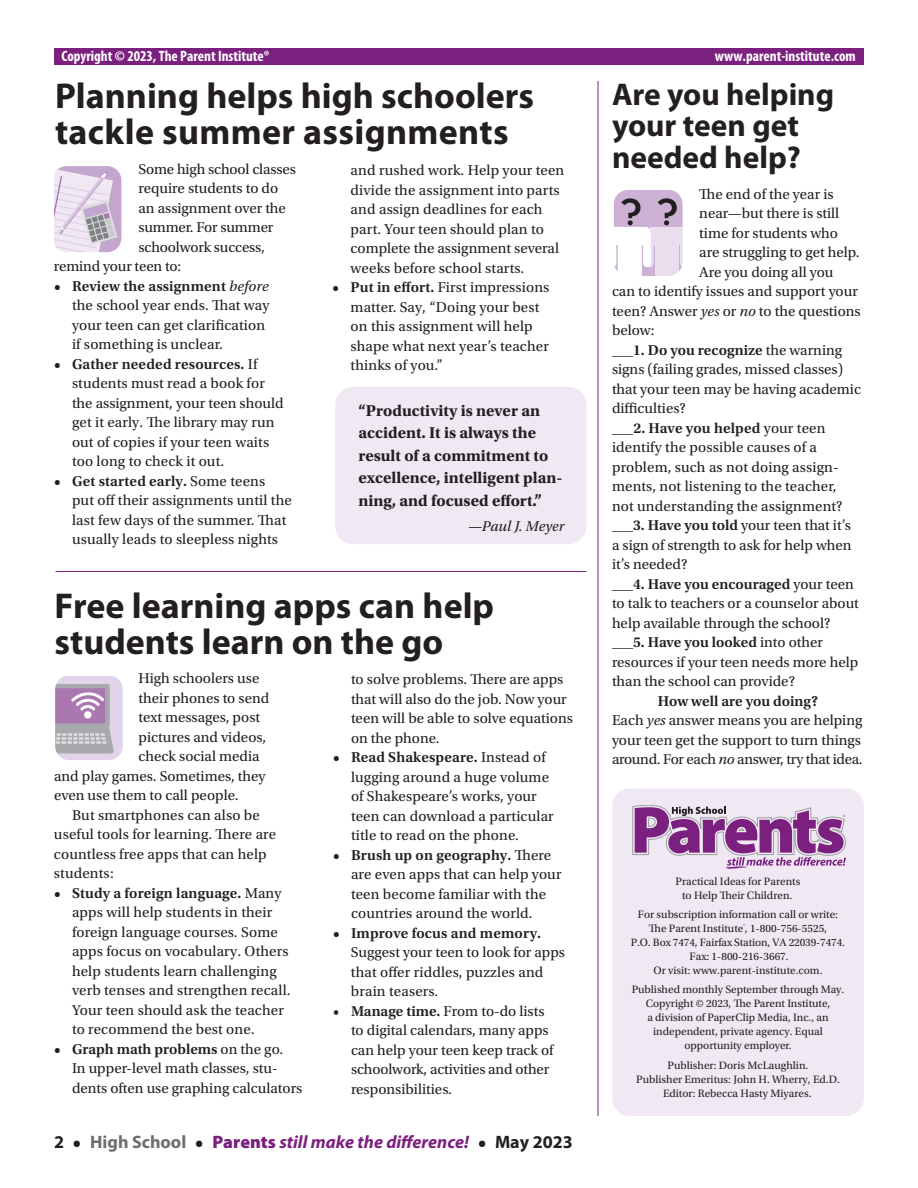
<style>
.page{position:relative;width:918px;height:1188px;background:#fff}
.page>*{position:absolute;margin:0;border:0;box-sizing:border-box;transform-origin:0 0}
.t1{font:700 36px/36px "Myriad Pro";color:#231f20}
.t2{font:700 31.5px/31.5px "Myriad Pro";color:#231f20}
.t3{font:italic 700 18px "Myriad Pro";color:#7c2080}
.t4{font:700 18px "Myriad Pro";color:#231f20}
.t5{font:700 16.5px/22.5px "Utopia Std";color:#231f20}
.t6{font:15px/19.5px "Utopia Std";letter-spacing:.005em;color:#231f20}
.t7{font:600 15px "Utopia Std";letter-spacing:.005em;color:#231f20}
.t8{font:700 condensed 15px "Myriad Pro";color:#fff}
.t9{font:italic 15px "Utopia Std";color:#231f20}
.t10{font:11.25px/14.1px "Utopia Std";color:#231f20;text-align:center}
.s1{font-weight:600}
.s2{font-style:italic}
.s3{font-style:normal;color:#231f20}
.s4{font-family:"Utopia Std";font-style:normal;color:#231f20}
.s5{font-style:normal;color:#6c6d70}
.s6{font-weight:900;font-style:normal}
.s7{font-weight:400}
</style>
<div class="page">
<div style="left:612px;top:788px;width:252px;height:328px;background:#f0e9f4;border-radius:18px"></div>
<div style="left:54px;top:49px;width:810px;height:16px;background:#7c2080"></div>
<hr style="left:56px;top:571px;width:530px;height:1px;background:#7c2080">
<hr style="left:598px;top:81px;width:1px;height:1035px;background:#7c2080">
<div style="left:335px;top:387px;width:252px;height:157px;background:#f0e9f4;border-radius:18px"></div>
<svg style="left:613px;top:190px;width:70px;height:86px"></svg>
<svg style="left:633px;top:805px;width:213px;height:64px"></svg>
<svg style="left:55px;top:676px;width:68px;height:84px;background:#c2b1c8"></svg>
<svg style="left:54px;top:166px;width:68px;height:87px;background:#d9cbdf"></svg>
<p class="t8" style="left:62px;top:46px;width:210px">Copyright © 2023, The Parent Institute®</p>
<p class="t8" style="left:715px;top:46px;width:142px">www.parent-institute.com</p>
<h1 class="t1" style="left:55px;top:77px;width:480px">Planning helps high schoolers tackle summer assignments</h1>
<p class="t6" style="left:138px;top:160px;width:159px">Some high school classes</p>
<p class="t6" style="left:138px;top:179px;width:141px">require students to do</p>
<p class="t6" style="left:138px;top:199px;width:149px">an assignment over the</p>
<p class="t6" style="left:138px;top:218px;width:137px">summer. For summer</p>
<p class="t6" style="left:138px;top:238px;width:128px">schoolwork success,</p>
<p class="t6" style="left:54px;top:257px;width:129px">remind your teen to:</p>
<p class="t6" style="left:72px;top:277px;width:199px;text-indent:-18px"><span class="s1">• Review the assignment</span> <span class="s2">before </span>the school year ends. That way your teen can get clarification if something is unclear.</p>
<p class="t6" style="left:72px;top:355px;width:213px;text-indent:-18px"><span class="s1">• Gather needed resources.</span> If students must read a book for the assignment, your teen should get it early. The library may run out of copies if your teen waits too long to check it out.</p>
<p class="t6" style="left:72px;top:472px;width:221px;text-indent:-18px"><span class="s1">• Get started early.</span> Some teens<br>put off their assignments until the last few days of the summer. That usually leads to sleepless nights</p>
<p class="t6" style="left:351px;top:161px;width:215px">and rushed work. Help your teen divide the assignment into parts and assign deadlines for each part. Your teen should plan to complete the assignment several weeks before school starts.</p>
<p class="t6" style="left:351px;top:278px;width:200px;text-indent:-18px"><span class="s1">• Put in effort.</span> First impressions matter. Say, “Doing your best on this assignment will help shape what next year’s teacher thinks of you.”</p>
<p class="t5" style="left:358px;top:399px;width:206px">“Productivity is never an accident. It is always the result of a commitment to excellence, intelligent plan&shy;ning, and focused effort.”</p>
<p class="t9" style="left:468px;top:518px;width:98px">—Paul J. Meyer</p>
<h1 class="t1" style="left:55px;top:586px;width:441px">Free learning apps can help students learn on the go</h1>
<p class="t6" style="left:139px;top:669px;width:122px">High schoolers use</p>
<p class="t6" style="left:139px;top:688px;width:132px">their phones to send</p>
<p class="t6" style="left:139px;top:708px;width:123px">text messages, post</p>
<p class="t6" style="left:139px;top:727px;width:129px">pictures and videos,</p>
<p class="t6" style="left:139px;top:747px;width:123px">check social media</p>
<p class="t6" style="left:54px;top:766px;width:213px">and play games. Sometimes, they</p>
<p class="t6" style="left:54px;top:786px;width:186px">even use them to call people.</p>
<p class="t6" style="left:72px;top:805px;width:189px">But smartphones can also be</p>
<p class="t6" style="left:54px;top:825px;width:224px">useful tools for learning. There are</p>
<p class="t6" style="left:54px;top:844px;width:214px">countless free apps that can help</p>
<p class="t6" style="left:54px;top:864px;width:62px">students:</p>
<p class="t6" style="left:72px;top:883px;width:220px;text-indent:-18px"><span class="s1">• Study a foreign language.</span> Many apps will help students in their foreign language courses. Some apps focus on vocabulary. Others help students learn challenging verb tenses and strengthen recall.<br>Your teen should ask the teacher to recommend the best one.</p>
<p class="t6" style="left:72px;top:1039px;width:232px;text-indent:-18px"><span class="s1">• Graph math problems</span> on the go.<br>In upper-level math classes, stu&shy;dents often use graphing calculators</p>
<p class="t6" style="left:351px;top:670px;width:223px">to solve problems. There are apps that will also do the job. Now your teen will be able to solve equations on the phone.</p>
<p class="t6" style="left:351px;top:748px;width:204px;text-indent:-18px"><span class="s1">• Read Shakespeare.</span> Instead of lugging around a huge volume of Shakespeare’s works, your teen can download a particular title to read on the phone.</p>
<p class="t6" style="left:351px;top:845px;width:212px;text-indent:-18px"><span class="s1">• Brush up on geography.</span> There are even apps that can help your teen become familiar with the countries around the world.</p>
<p class="t7" style="left:333px;top:924px;width:210px">• Improve focus and memory.</p>
<p class="t6" style="left:351px;top:943px;width:216px">Suggest your teen to look for apps that offer riddles, puzzles and brain teasers.</p>
<p class="t6" style="left:351px;top:1001px;width:204px;text-indent:-18px">• <span class="s1">Manage time.</span> From to-do lists to digital calendars, many apps can help your teen keep track of schoolwork, activities and other responsibilities.</p>
<p class="t4" style="left:495px;top:1130px;width:79px">May 2023</p>
<p class="t3" style="left:54px;top:1130px;width:434px"><span class="s3">2</span> <span class="s4">•</span> <span class="s5">High School</span> <span class="s4">•</span> <span class="s6">Parents</span> still make the difference! <span class="s4">•</span></p>
<h2 class="t2" style="left:612px;top:77px;width:224px">Are you helping your teen get needed help?</h2>
<p class="t6" style="left:699px;top:184px;width:136px">The end of the year is</p>
<p class="t6" style="left:699px;top:204px;width:142px">near—but there is still</p>
<p class="t6" style="left:699px;top:223px;width:140px">time for students who</p>
<p class="t6" style="left:699px;top:243px;width:162px">are struggling to get help.</p>
<p class="t6" style="left:699px;top:262px;width:136px">Are you doing all you</p>
<p class="t6" style="left:612px;top:282px;width:247px">can to identify issues and support your</p>
<p class="t6" style="left:612px;top:301px;width:250px">teen? Answer <span class="s2">yes</span> or <span class="s2">no</span> to the questions</p>
<p class="t6" style="left:612px;top:321px;width:44px">below:</p>
<p class="t7" style="left:612px;top:341px;width:232px">___1. Do you recognize <span class="s7">the warning</span></p>
<p class="t6" style="left:612px;top:360px;width:233px">signs (failing grades, missed classes)</p>
<p class="t6" style="left:612px;top:379px;width:251px">that your teen may be having academic</p>
<p class="t6" style="left:612px;top:399px;width:75px">difficulties?</p>
<p class="t7" style="left:612px;top:419px;width:215px">___2. Have you helped <span class="s7">your teen</span></p>
<p class="t6" style="left:612px;top:438px;width:207px">identify the possible causes of a</p>
<p class="t6" style="left:612px;top:457px;width:228px">problem, such as not doing assign-</p>
<p class="t6" style="left:612px;top:477px;width:226px">ments, not listening to the teacher,</p>
<p class="t6" style="left:612px;top:496px;width:232px">not understanding the assignment?</p>
<p class="t7" style="left:612px;top:517px;width:240px">___3. Have you told <span class="s7">your teen that it’s</span></p>
<p class="t6" style="left:612px;top:535px;width:241px">a sign of strength to ask for help when</p>
<p class="t6" style="left:612px;top:555px;width:77px">it’s needed?</p>
<p class="t7" style="left:612px;top:575px;width:243px">___4. Have you encouraged <span class="s7">your teen</span></p>
<p class="t6" style="left:612px;top:594px;width:248px">to talk to teachers or a counselor about</p>
<p class="t6" style="left:612px;top:613px;width:220px">help available through the school?</p>
<p class="t7" style="left:612px;top:634px;width:213px">___5. Have you looked <span class="s7">into other</span></p>
<p class="t6" style="left:612px;top:652px;width:248px">resources if your teen needs more help</p>
<p class="t6" style="left:612px;top:672px;width:184px">than the school can provide?</p>
<p class="t6" style="left:612px;top:691px;width:252px;text-align:center"><span class="s1">How well are you doing?<br></span>Each <span class="s2">yes</span> answer means you are helping your teen get the support to turn things around. For each <span class="s2">no</span> answer, try that idea.</p>
<p class="t10" style="left:676px;top:875px;width:126px">Practical Ideas for Parents to Help Their Children.</p>
<p class="t10" style="left:631px;top:907px;width:216px">For subscription information call or write:<br>The Parent Institute<sup>®</sup>, 1-800-756-5525,<br>P.O. Box 7474, Fairfax Station, VA 22039-7474.<br>Fax: 1-800-216-3667.<br>Or visit: www.parent-institute.com.</p>
<p class="t10" style="left:632px;top:982px;width:214px">Published monthly September through May.<br>Copyright © 2023, The Parent Institute,<br>a division of PaperClip Media, Inc., an independent, private agency. Equal opportunity employer.</p>
<p class="t10" style="left:636px;top:1059px;width:205px">Publisher: Doris McLaughlin.<br>Publisher Emeritus: John H. Wherry, Ed.D.<br>Editor: Rebecca Hasty Miyares.</p>
</div>
